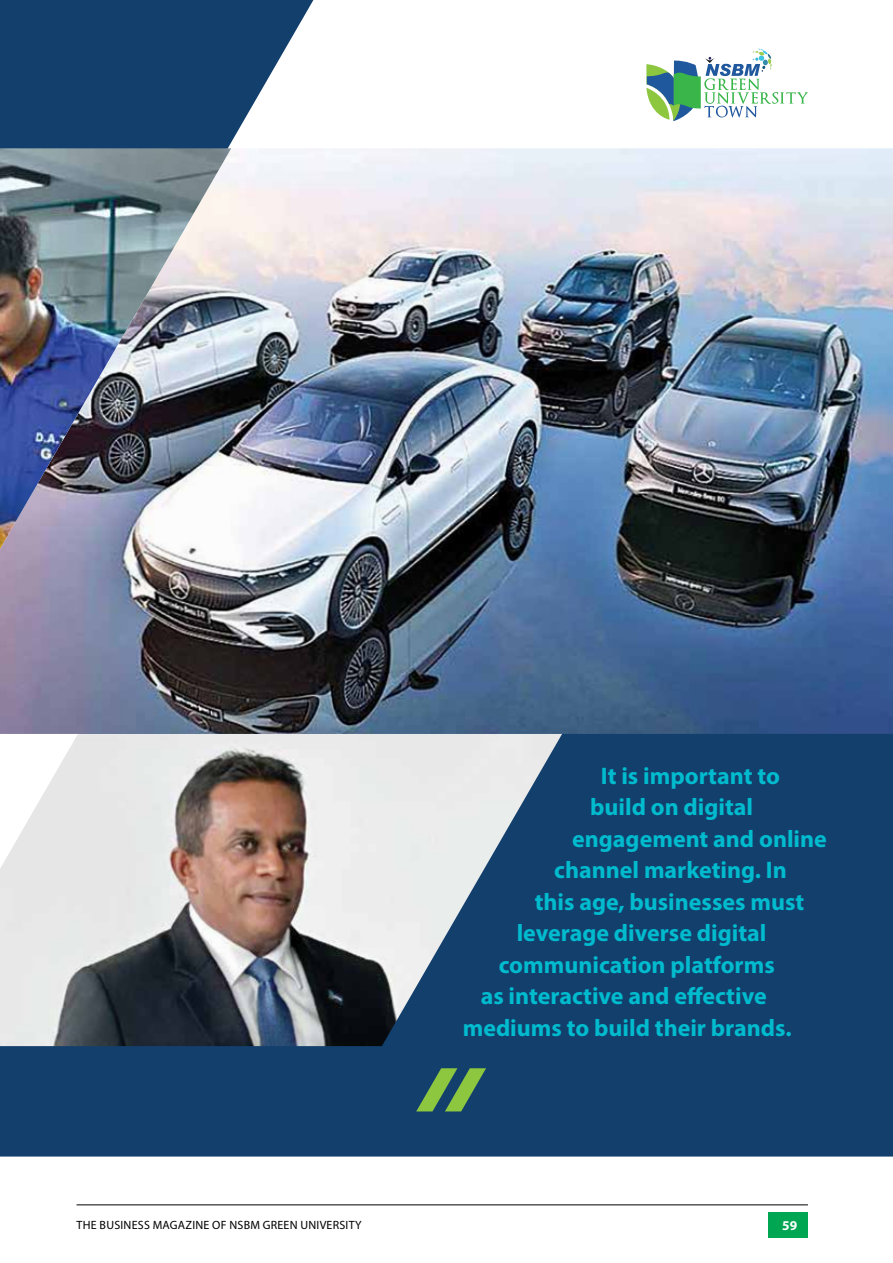
<style>
.page{position:relative;width:893px;height:1263px;background:#fff}
.page>*{position:absolute;margin:0;border:0;box-sizing:border-box;transform-origin:0 0}
.t1{font:700 24px "Myriad Pro";color:#00bbce}
.t2{font:700 13.5px "Myriad Pro";color:#fff}
.t3{font:12px "Myriad Pro";letter-spacing:.02em;color:#000}
</style>
<div class="page">
<div style="left:0;top:734px;width:893px;height:422px;background:#133f6d"></div>
<svg style="left:0;top:0;width:314px;height:148px;background:#335981"></svg>
<img style="left:0;top:148px;width:893px;height:586px">
<svg style="left:646px;top:49px;width:162px;height:72px"></svg>
<img style="left:0;top:148px;width:231px;height:401px">
<svg style="left:416px;top:1068px;width:70px;height:43px;background:#4b7d57"></svg>
<img style="left:0;top:734px;width:562px;height:312px">
<div style="left:769px;top:1212px;width:39px;height:26px;background:#00a651"></div>
<hr style="left:77px;top:1204px;width:731px;height:1px;background:#000">
<p class="t1" style="left:601px;top:760px;width:181px">It is important to</p>
<p class="t1" style="left:590px;top:791px;width:165px">build on digital</p>
<p class="t1" style="left:572px;top:823px;width:256px">engagement and online</p>
<p class="t1" style="left:554px;top:854px;width:234px">channel marketing. In</p>
<p class="t1" style="left:535px;top:886px;width:271px">this age, businesses must</p>
<p class="t1" style="left:517px;top:917px;width:251px">leverage diverse digital</p>
<p class="t1" style="left:499px;top:949px;width:278px">communication platforms</p>
<p class="t1" style="left:481px;top:980px;width:288px">as interactive and effective</p>
<p class="t1" style="left:463px;top:1012px;width:330px">mediums to build their brands.</p>
<p class="t3" style="left:77px;top:1217px;width:287px">THE BUSINESS MAGAZINE OF NSBM GREEN UNIVERSITY</p>
<p class="t2" style="left:782px;top:1216px;width:16px">59</p>
</div>
